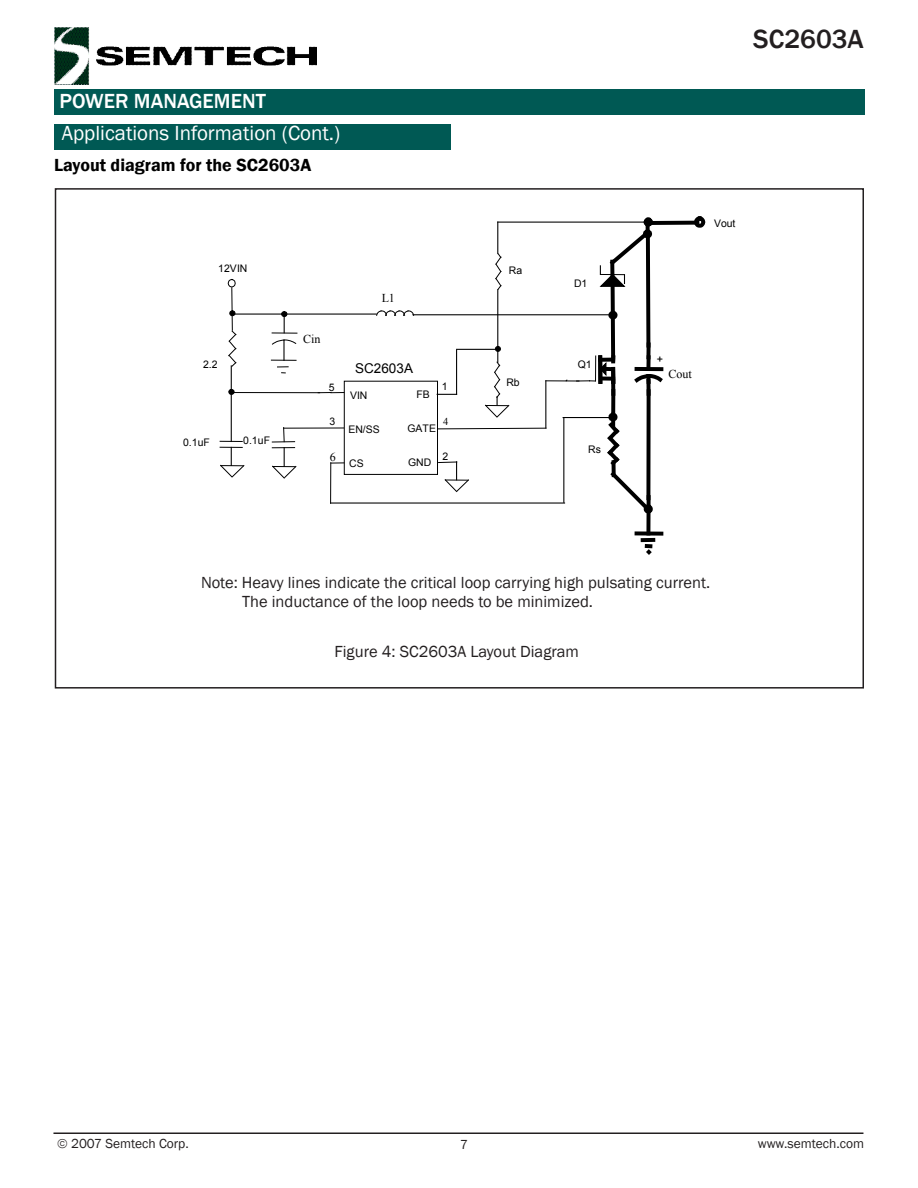
<style>
.page{position:relative;width:918px;height:1188px;background:#fff}
.page>*{position:absolute;margin:0;border:0;box-sizing:border-box;transform-origin:0 0}
.t1{font:500 27px "Franklin Gothic";color:#231f20}
.t2{font:21px "Franklin Gothic";color:#fff}
.t3{font:500 21px "Franklin Gothic";color:#fff}
.t4{font:600 18px "Franklin Gothic";color:#000}
.t5{font:16.5px/19.8px "Franklin Gothic";color:#231f20}
.t6{font:13.5px "Franklin Gothic";color:#231f20}
.t7{font:13.5px "Arial";letter-spacing:.005em;color:#000}
.t8{font:12px "Times New Roman";letter-spacing:.005em;color:#000}
.t9{font:10.5px "Arial";color:#000}
.t10{font:700 10.5px "Courier New";color:#000}
.t11{font:10.5px "Times New Roman";color:#000}
</style>
<div class="page">
<hr style="left:53px;top:1132px;width:810px;height:2px;background:#231f20">
<div style="left:54px;top:89px;width:810px;height:26px;background:#005954"></div>
<img style="left:54px;top:27px;width:263px;height:57px">
<div style="left:54px;top:124px;width:396px;height:25px;background:#005954"></div>
<div style="left:637px;top:531px;width:24px;height:5px;background:#000"></div>
<svg style="left:643px;top:538px;width:10px;height:4px"></svg>
<svg style="left:691px;top:216px;width:15px;height:12px"></svg>
<div style="left:646px;top:381px;width:5px;height:13px;background:#000"></div>
<svg style="left:611px;top:386px;width:4px;height:5px"></svg>
<div style="left:646px;top:497px;width:5px;height:36px;background:#000"></div>
<hr style="left:546px;top:380px;width:33px;height:1px;background:#000">
<svg style="left:611px;top:391px;width:4px;height:18px"></svg>
<div style="left:646px;top:391px;width:5px;height:107px;background:#000"></div>
<hr style="left:231px;top:392px;width:89px;height:1px;background:#000">
<hr style="left:284px;top:428px;width:60px;height:1px;background:#000">
<svg style="left:647px;top:544px;width:3px;height:10px"></svg>
<div style="left:344px;top:381px;width:94px;height:94px;border:1px solid #000"></div>
<svg style="left:320px;top:392px;width:24px;height:1px"></svg>
<svg style="left:331px;top:462px;width:13px;height:2px"></svg>
<svg style="left:437px;top:427px;width:110px;height:3px"></svg>
<hr style="left:330px;top:463px;width:1px;height:40px;background:#000">
<svg style="left:495px;top:253px;width:7px;height:37px"></svg>
<svg style="left:271px;top:427px;width:26px;height:52px"></svg>
<svg style="left:495px;top:345px;width:6px;height:7px"></svg>
<hr style="left:545px;top:381px;width:1px;height:47px;background:#000">
<hr style="left:497px;top:290px;width:1px;height:72px;background:#000">
<svg style="left:437px;top:394px;width:20px;height:1px"></svg>
<hr style="left:456px;top:350px;width:1px;height:44px;background:#000">
<hr style="left:457px;top:349px;width:38px;height:1px;background:#000">
<svg style="left:219px;top:441px;width:26px;height:37px"></svg>
<hr style="left:231px;top:391px;width:1px;height:50px;background:#000">
<hr style="left:498px;top:222px;width:148px;height:1px;background:#000">
<hr style="left:497px;top:222px;width:1px;height:32px;background:#000">
<svg style="left:376px;top:310px;width:39px;height:6px"></svg>
<hr style="left:413px;top:314px;width:200px;height:1px;background:#000">
<hr style="left:232px;top:314px;width:144px;height:1px;background:#000">
<svg style="left:666px;top:221px;width:31px;height:4px"></svg>
<svg style="left:227px;top:279px;width:10px;height:116px"></svg>
<hr style="left:331px;top:502px;width:234px;height:2px;background:#000">
<hr style="left:563px;top:418px;width:1px;height:84px;background:#000">
<hr style="left:563px;top:417px;width:50px;height:1px;background:#000">
<svg style="left:604px;top:409px;width:49px;height:107px"></svg>
<svg style="left:271px;top:360px;width:25px;height:13px"></svg>
<hr style="left:283px;top:340px;width:2px;height:20px;background:#000">
<svg style="left:271px;top:311px;width:26px;height:34px"></svg>
<svg style="left:438px;top:461px;width:31px;height:32px"></svg>
<svg style="left:577px;top:217px;width:89px;height:169px"></svg>
<svg style="left:485px;top:361px;width:25px;height:57px"></svg>
<svg style="left:612px;top:462px;width:4px;height:13px"></svg>
<p class="t3" style="left:60px;top:92px;width:208px">POWER MANAGEMENT</p>
<p class="t2" style="left:62px;top:124px;width:280px">Applications Information (Cont.)</p>
<p class="t4" style="left:54px;top:157px;width:259px">Layout diagram for the SC2603A</p>
<p class="t9" style="left:218px;top:265px;width:30px">12VIN</p>
<p class="t9" style="left:203px;top:357px;width:16px">2.2</p>
<p class="t9" style="left:183px;top:435px;width:28px">0.1uF</p>
<p class="t9" style="left:243px;top:434px;width:28px">0.1uF</p>
<p class="t8" style="left:303px;top:332px;width:19px">Cin</p>
<p class="t9" style="left:329px;top:383px;width:7px">5</p>
<p class="t9" style="left:329px;top:417px;width:7px">3</p>
<p class="t8" style="left:330px;top:450px;width:8px">6</p>
<p class="t8" style="left:382px;top:291px;width:15px">L1</p>
<p class="t7" style="left:355px;top:363px;width:59px">SC2603A</p>
<p class="t9" style="left:350px;top:391px;width:19px">VIN</p>
<p class="t9" style="left:416px;top:390px;width:15px">FB</p>
<p class="t9" style="left:442px;top:383px;width:7px">1</p>
<p class="t9" style="left:348px;top:426px;width:33px">EN/SS</p>
<p class="t9" style="left:349px;top:459px;width:16px">CS</p>
<p class="t11" style="left:443px;top:415px;width:7px">4</p>
<p class="t9" style="left:407px;top:424px;width:30px">GATE</p>
<p class="t9" style="left:408px;top:459px;width:25px">GND</p>
<p class="t9" style="left:442px;top:452px;width:7px">2</p>
<h1 class="t1" style="left:753px;top:28px;width:112px">SC2603A</h1>
<p class="t9" style="left:509px;top:266px;width:15px">Ra</p>
<p class="t9" style="left:506px;top:378px;width:15px">Rb</p>
<p class="t9" style="left:574px;top:279px;width:15px">D1</p>
<p class="t9" style="left:578px;top:360px;width:15px">Q1</p>
<p class="t9" style="left:588px;top:446px;width:14px">Rs</p>
<p class="t9" style="left:714px;top:216px;width:23px">Vout</p>
<p class="t10" style="left:657px;top:353px;width:8px">+</p>
<p class="t8" style="left:668px;top:367px;width:25px">Cout</p>
<p class="t5" style="left:242px;top:573px;width:470px;text-indent:-41px">Note: Heavy lines indicate the critical loop carrying high pulsating current.<br>The inductance of the loop needs to be minimized.</p>
<p class="t5" style="left:334px;top:642px;width:246px">Figure 4: SC2603A Layout Diagram</p>
<p class="t6" style="left:71px;top:1138px;width:119px">2007 Semtech Corp.</p>
<p class="t6" style="left:460px;top:1139px;width:9px">7</p>
<p class="t6" style="left:758px;top:1138px;width:108px">www.semtech.com</p>
</div>
